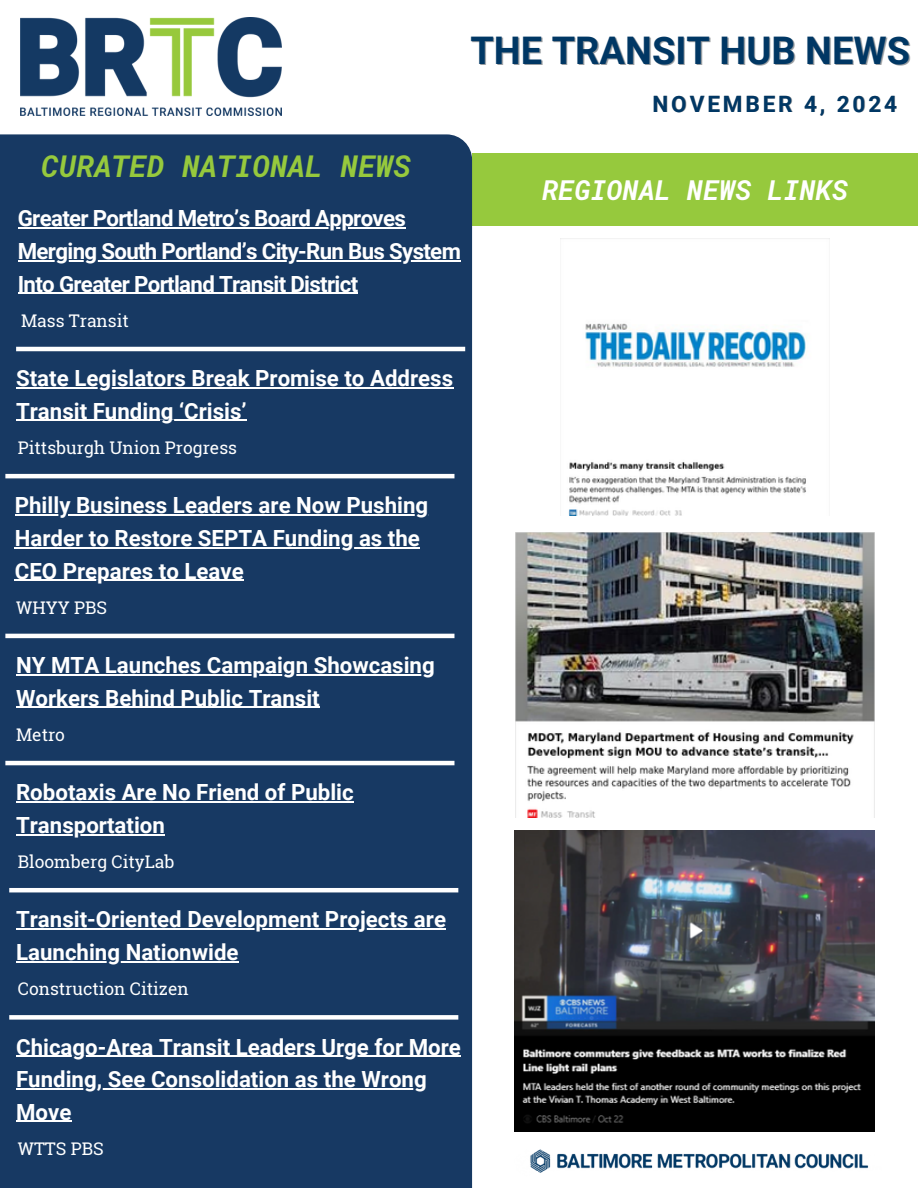
<style>
.page{position:relative;width:918px;height:1188px;background:#fff}
.page>*{position:absolute;margin:0;border:0;box-sizing:border-box;transform-origin:0 0}
.t1{font:700 38.1px "Roboto";color:#003764}
.t2{font:italic 700 30px "Roboto Mono";color:#96c93d}
.t3{font:italic 700 27.45px "Roboto Mono";color:#fff}
.t4{font:700 22.5px "Roboto";letter-spacing:.13em;color:#003764}
.t5{font:700 22.2px/32.7px "Roboto";color:#fff}
.t6{font:700 22.2px/32.7px "Roboto";letter-spacing:-.03em;color:#fff}
.t7{font:17.4px "Roboto Slab";color:#fff}
</style>
<div class="page">
<div style="left:472px;top:154px;width:446px;height:72px;background:#96c93d"></div>
<div style="left:0;top:134px;width:472px;height:1054px;background:#173963"></div>
<hr style="left:16px;top:347px;width:449px;height:4px;background:#fff">
<hr style="left:5px;top:474px;width:449px;height:4px;background:#fff">
<hr style="left:5px;top:634px;width:449px;height:4px;background:#fff">
<hr style="left:5px;top:761px;width:449px;height:4px;background:#fff">
<div style="left:9px;top:1015px;width:449px;height:5px;background:#fff"></div>
<hr style="left:9px;top:888px;width:449px;height:4px;background:#fff">
<img style="left:20px;top:17px;width:261px;height:98px">
<img style="left:530px;top:1149px;width:339px;height:24px">
<img style="left:560px;top:238px;width:270px;height:277px">
<img style="left:515px;top:533px;width:359px;height:285px">
<img style="left:514px;top:830px;width:360px;height:302px">
<hr style="left:16px;top:674px;width:419px;height:1px;background:#fff">
<hr style="left:16px;top:707px;width:304px;height:1px;background:#fff">
<hr style="left:16px;top:929px;width:430px;height:1px;background:#fff">
<hr style="left:16px;top:961px;width:223px;height:1px;background:#fff">
<hr style="left:16px;top:1056px;width:445px;height:1px;background:#fff">
<hr style="left:16px;top:1088px;width:411px;height:1px;background:#fff">
<hr style="left:16px;top:1121px;width:55px;height:1px;background:#fff">
<hr style="left:18px;top:228px;width:387px;height:1px;background:#fff">
<hr style="left:18px;top:260px;width:442px;height:1px;background:#fff">
<hr style="left:18px;top:293px;width:340px;height:1px;background:#fff">
<hr style="left:16px;top:387px;width:437px;height:1px;background:#fff">
<hr style="left:16px;top:420px;width:231px;height:1px;background:#fff">
<hr style="left:15px;top:514px;width:413px;height:2px;background:#fff">
<hr style="left:15px;top:547px;width:405px;height:1px;background:#fff">
<hr style="left:15px;top:580px;width:229px;height:1px;background:#fff">
<hr style="left:16px;top:801px;width:338px;height:1px;background:#fff">
<hr style="left:16px;top:834px;width:149px;height:1px;background:#fff">
<h2 class="t1" style="left:470px;top:28px;width:441px">THE TRANSIT HUB NEWS</h2>
<h4 class="t4" style="left:652px;top:91px;width:246px">NOVEMBER 4, 2024</h4>
<p class="t2" style="left:41px;top:145px;width:371px">CURATED NATIONAL NEWS</p>
<p class="t6" style="left:18px;top:202px;width:390px">Greater Portland Metro’s Board Approves</p>
<p class="t6" style="left:18px;top:235px;width:445px">Merging South Portland’s City-Run Bus System<br>Into Greater Portland Transit District</p>
<p class="t7" style="left:21px;top:309px;width:109px">Mass Transit</p>
<h4 class="t3" style="left:542px;top:171px;width:307px">REGIONAL NEWS LINKS</h4>
<p class="t5" style="left:16px;top:362px;width:439px">State Legislators Break Promise to Address<br>Transit Funding ‘Crisis’</p>
<h4 class="t7" style="left:18px;top:436px;width:221px">Pittsburgh Union Progress</h4>
<p class="t5" style="left:15px;top:489px;width:415px">Philly Business Leaders are Now Pushing<br>Harder to Restore SEPTA Funding as the<br>CEO Prepares to Leave</p>
<h5 class="t7" style="left:16px;top:596px;width:93px">WHYY PBS</h5>
<h4 class="t5" style="left:16px;top:649px;width:420px">NY MTA Launches Campaign Showcasing<br>Workers Behind Public Transit</h4>
<p class="t7" style="left:16px;top:723px;width:50px">Metro</p>
<p class="t5" style="left:16px;top:776px;width:339px">Robotaxis Are No Friend of Public<br>Transportation</p>
<h4 class="t7" style="left:18px;top:850px;width:158px">Bloomberg CityLab</h4>
<p class="t5" style="left:16px;top:903px;width:431px">Transit-Oriented Development Projects are</p>
<h4 class="t5" style="left:16px;top:936px;width:224px">Launching Nationwide</h4>
<p class="t7" style="left:18px;top:977px;width:172px">Construction Citizen</p>
<h4 class="t5" style="left:16px;top:1031px;width:446px">Chicago-Area Transit Leaders Urge for More</h4>
<h5 class="t5" style="left:16px;top:1063px;width:412px">Funding, See Consolidation as the Wrong<br>Move</h5>
<h2 class="t7" style="left:18px;top:1137px;width:88px">WTTS PBS</h2>
</div>
